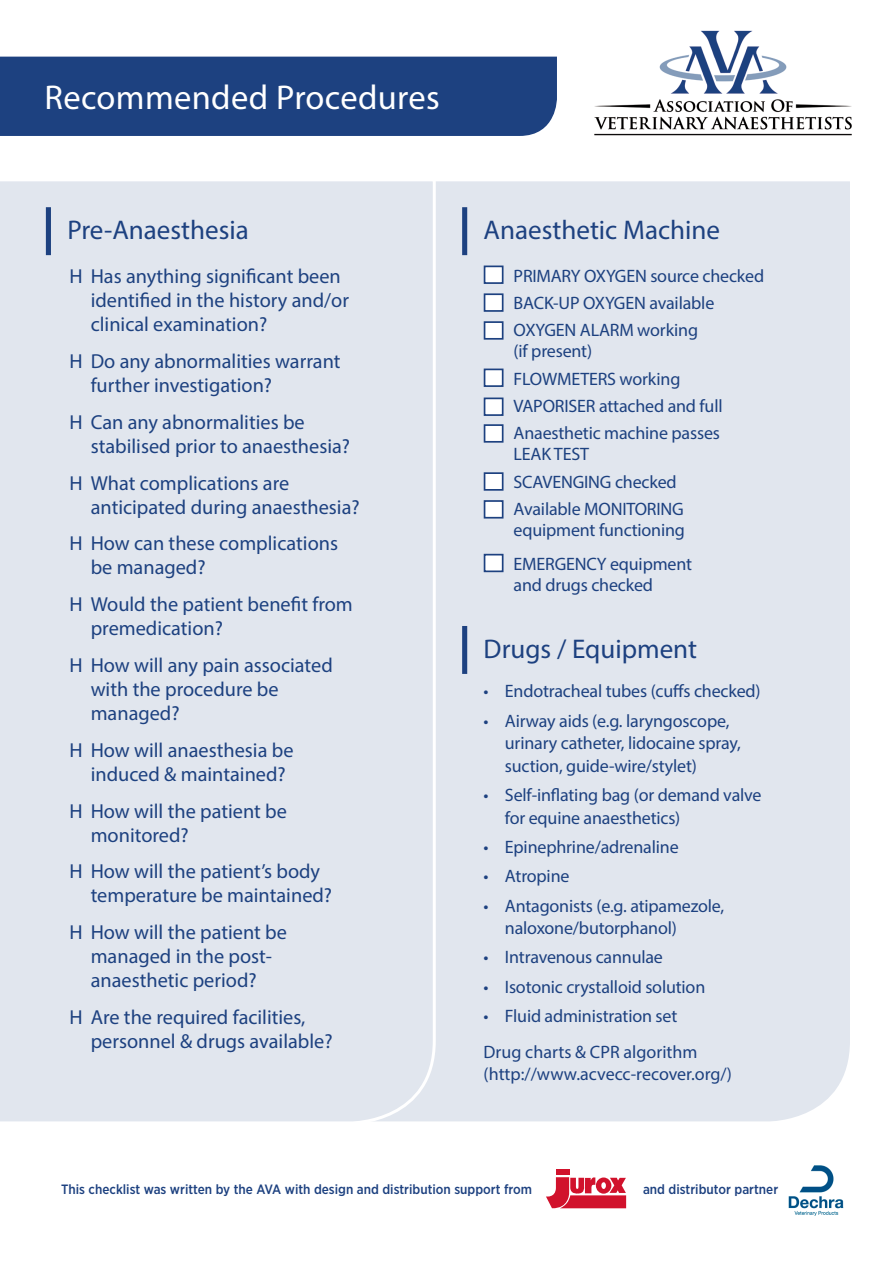
<style>
.page{position:relative;width:893px;height:1263px;background:#fff}
.page>*{position:absolute;margin:0;border:0;box-sizing:border-box;transform-origin:0 0}
.t1{font:34.5px "Myriad Pro";letter-spacing:.01em;color:#fff}
.t2{font:27px "Myriad Pro";color:#1d4180}
.t3{font:20.25px/24px "Myriad Pro";color:#1d4180}
.t4{font:18px/22.5px "Myriad Pro";letter-spacing:-.01em;color:#1d4180}
.t5{font:500 13.5px "Gotham Narrow";color:#1d4180}
</style>
<div class="page">
<div style="left:0;top:57px;width:557px;height:79px;background:#1d4180"></div>
<img style="left:594px;top:30px;width:258px;height:106px">
<div style="left:437px;top:181px;width:413px;height:940px;background:#e1e6ee"></div>
<div style="left:0;top:181px;width:437px;height:941px;background:#e1e6ee"></div>
<div style="left:46px;top:207px;width:5px;height:48px;background:#1d4180"></div>
<div style="left:462px;top:626px;width:5px;height:48px;background:#1d4180"></div>
<div style="left:462px;top:207px;width:5px;height:48px;background:#1d4180"></div>
<div style="left:484px;top:265px;width:19px;height:19px;background:#fff;border:2px solid #1d4180"></div>
<div style="left:484px;top:293px;width:19px;height:19px;background:#fff;border:2px solid #1d4180"></div>
<div style="left:484px;top:321px;width:19px;height:19px;background:#fff;border:2px solid #1d4180"></div>
<div style="left:484px;top:369px;width:19px;height:18px;background:#fff;border:2px solid #1d4180"></div>
<div style="left:484px;top:397px;width:19px;height:19px;background:#fff;border:2px solid #1d4180"></div>
<div style="left:484px;top:424px;width:19px;height:19px;background:#fff;border:2px solid #1d4180"></div>
<div style="left:484px;top:472px;width:19px;height:19px;background:#fff;border:2px solid #1d4180"></div>
<div style="left:484px;top:500px;width:19px;height:18px;background:#fff;border:2px solid #1d4180"></div>
<div style="left:484px;top:554px;width:19px;height:18px;background:#fff;border:2px solid #1d4180"></div>
<img style="left:789px;top:1165px;width:55px;height:50px">
<div style="left:556px;top:1169px;width:13px;height:6px;background:#d1122c"></div>
<svg style="left:546px;top:1177px;width:80px;height:32px"></svg>
<p class="t1" style="left:44px;top:77px;width:397px">Recommended Procedures</p>
<p class="t2" style="left:67px;top:213px;width:183px">Pre-Anaesthesia</p>
<p class="t3" style="left:91px;top:264px;width:260px;text-indent:-21px">H Has anything significant been identified in the history and/or clinical examination?</p>
<p class="t3" style="left:91px;top:349px;width:251px;text-indent:-21px">H Do any abnormalities warrant further investigation?</p>
<p class="t3" style="left:91px;top:410px;width:261px;text-indent:-21px">H Can any abnormalities be stabilised prior to anaesthesia?</p>
<p class="t3" style="left:91px;top:471px;width:271px;text-indent:-21px">H What complications are anticipated during anaesthesia?</p>
<p class="t3" style="left:91px;top:531px;width:249px;text-indent:-21px">H How can these complications be managed?</p>
<p class="t3" style="left:91px;top:592px;width:264px;text-indent:-21px">H Would the patient benefit from premedication?</p>
<p class="t3" style="left:91px;top:653px;width:244px;text-indent:-21px">H How will any pain associated with the procedure be managed?</p>
<p class="t3" style="left:91px;top:738px;width:204px;text-indent:-21px">H How will anaesthesia be induced &amp; maintained?</p>
<p class="t3" style="left:91px;top:798px;width:198px;text-indent:-21px">H How will the patient be monitored?</p>
<p class="t3" style="left:91px;top:859px;width:243px;text-indent:-21px">H How will the patient’s body temperature be maintained?</p>
<p class="t3" style="left:69px;top:920px;width:219px;text-align:center">H How will the patient be managed in the post&shy;anaesthetic period?</p>
<p class="t3" style="left:91px;top:1005px;width:243px;text-indent:-21px">H Are the required facilities, personnel &amp; drugs available?</p>
<p class="t2" style="left:484px;top:213px;width:238px">Anaesthetic Machine</p>
<p class="t4" style="left:514px;top:264px;width:265px">PRIMARY OXYGEN source checked ︎</p>
<p class="t4" style="left:514px;top:291px;width:202px">BACK-UP OXYGEN available</p>
<p class="t4" style="left:514px;top:319px;width:186px;line-height:21px">OXYGEN ALARM working (if present)</p>
<p class="t4" style="left:514px;top:367px;width:168px">FLOWMETERS working</p>
<p class="t4" style="left:514px;top:394px;width:211px">VAPORISER attached and full</p>
<p class="t4" style="left:514px;top:423px;width:208px;line-height:21px">Anaesthetic machine passes<br>LEAK TEST</p>
<p class="t4" style="left:514px;top:470px;width:165px">SCAVENGING checked</p>
<p class="t4" style="left:514px;top:498px;width:173px;line-height:21px">Available MONITORING equipment functioning</p>
<p class="t4" style="left:514px;top:553px;width:180px;line-height:21px">EMERGENCY equipment and drugs checked</p>
<p class="t2" style="left:484px;top:632px;width:215px">Drugs / Equipment</p>
<p class="t4" style="left:484px;top:680px;width:278px">• Endotracheal tubes (cuffs checked)</p>
<p class="t4" style="left:505px;top:709px;width:237px;text-indent:-21px">• Airway aids (e.g. laryngoscope, urinary catheter, lidocaine spray, suction, guide-wire/stylet)</p>
<p class="t4" style="left:505px;top:783px;width:258px;text-indent:-21px">• Self-inflating bag (or demand valve for equine anaesthetics)</p>
<p class="t4" style="left:484px;top:835px;width:197px">• Epinephrine/adrenaline</p>
<p class="t4" style="left:484px;top:865px;width:87px">• Atropine</p>
<p class="t4" style="left:505px;top:894px;width:221px;text-indent:-21px">• Antagonists (e.g. atipamezole, naloxone/butorphanol)</p>
<p class="t4" style="left:484px;top:946px;width:181px">• Intravenous cannulae</p>
<p class="t4" style="left:484px;top:975px;width:223px">• Isotonic crystalloid solution</p>
<p class="t4" style="left:484px;top:1004px;width:195px">• Fluid administration set</p>
<p class="t4" style="left:484px;top:1040px;width:250px">Drug charts &amp; CPR algorithm (http://www.acvecc-recover.org/)</p>
<p class="t5" style="left:61px;top:1181px;width:472px">This checklist was written by the AVA with design and distribution support from</p>
<p class="t5" style="left:643px;top:1181px;width:137px">and distributor partner</p>
</div>
